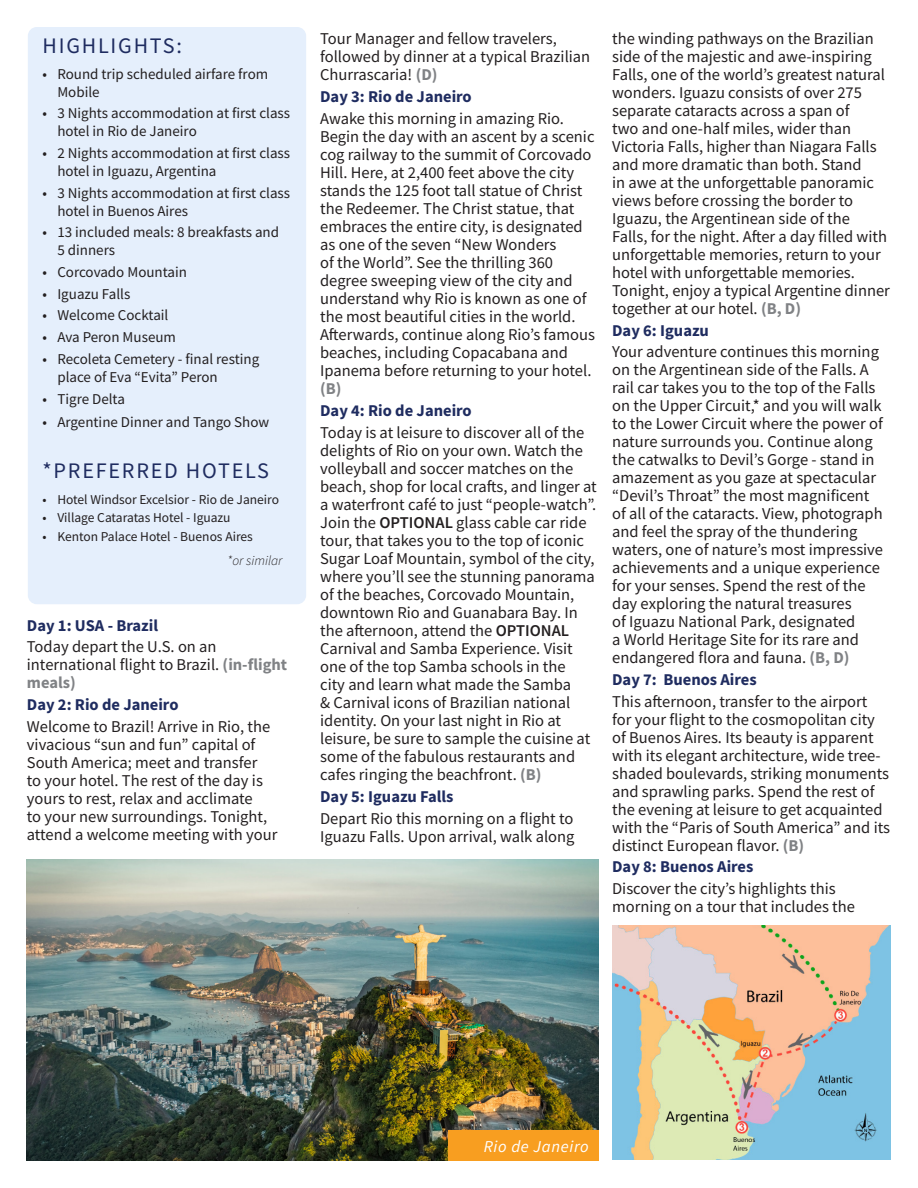
<style>
.page{position:relative;width:918px;height:1188px;background:#fff}
.page>*{position:absolute;margin:0;border:0;box-sizing:border-box;transform-origin:0 0}
.Section_Header{font:22.2px "Source Sans Pro";letter-spacing:.08em;color:#1f2c60}
.t1{font:italic 16.65px "Source Sans Pro";letter-spacing:.04em;color:#fff}
.Body{font:16.5px/18px "Source Sans Pro";color:#231f20}
.Paragraph_Header{font:700 16.5px "Source Sans Pro";color:#1f2c60}
.Body-2{font:700 16.5px "Source Sans Pro";color:#1f2c60}
.t2{font:15px/18px "Source Sans Pro";color:#231f20}
.t3{font:13.5px "Source Sans Pro";color:#231f20}
.List{font:italic 300 13.5px "Source Sans Pro";color:#231f20}
.s1{font-weight:700;color:#808285}
.s2{font-weight:600}
</style>
<div class="page">
<div style="left:28px;top:27px;width:278px;height:577px;background:#e5effc;border-radius:9px"></div>
<img style="left:27px;top:859px;width:571px;height:302px">
<div style="left:448px;top:1131px;width:150px;height:30px;background:#f89e20"></div>
<img style="left:612px;top:926px;width:278px;height:234px">
<p class="Section_Header" style="left:43px;top:32px;width:141px">HIGHLIGHTS:</p>
<p class="t2" style="left:57px;top:65px;width:212px;text-indent:-15px">• Round trip scheduled airfare from<br>Mobile</p>
<p class="t2" style="left:57px;top:104px;width:234px;text-indent:-15px">• 3 Nights accommodation at first class hotel in Rio de Janeiro</p>
<p class="t2" style="left:57px;top:144px;width:234px;text-indent:-15px">• 2 Nights accommodation at first class hotel in Iguazu, Argentina</p>
<p class="t2" style="left:57px;top:184px;width:234px;text-indent:-15px">• 3 Nights accommodation at first class hotel in Buenos Aires</p>
<p class="t2" style="left:57px;top:223px;width:223px;text-indent:-15px">• 13 included meals: 8 breakfasts and<br>5 dinners</p>
<p class="t2" style="left:43px;top:263px;width:146px">• Corcovado Mountain</p>
<p class="t2" style="left:43px;top:285px;width:89px">• Iguazu Falls</p>
<p class="t2" style="left:43px;top:306px;width:127px">• Welcome Cocktail</p>
<p class="t2" style="left:43px;top:328px;width:135px">• Ava Peron Museum</p>
<p class="t2" style="left:57px;top:350px;width:203px;text-indent:-15px">• Recoleta Cemetery - final resting place of Eva “Evita” Peron</p>
<p class="t2" style="left:43px;top:390px;width:84px">• Tigre Delta</p>
<p class="t2" style="left:43px;top:413px;width:228px">• Argentine Dinner and Tango Show</p>
<p class="Section_Header" style="left:43px;top:456px;width:228px">*PREFERRED HOTELS</p>
<p class="t3" style="left:43px;top:491px;width:238px">• Hotel Windsor Excelsior - Rio de Janeiro</p>
<p class="t3" style="left:43px;top:509px;width:190px">• Village Cataratas Hotel - Iguazu</p>
<p class="t3" style="left:43px;top:528px;width:212px">• Kenton Palace Hotel - Buenos Aires</p>
<p class="List" style="left:227px;top:552px;width:57px">*or similar</p>
<p class="Paragraph_Header" style="left:27px;top:614px;width:133px">Day 1: USA - Brazil</p>
<p class="Body" style="left:27px;top:638px;width:262px">Today depart the U.S. on an international flight to Brazil. <span class="s1">(in-flight meals)</span></p>
<p class="Paragraph_Header" style="left:27px;top:693px;width:153px">Day 2: Rio de Janeiro</p>
<p class="Body" style="left:27px;top:717px;width:252px">Welcome to Brazil! Arrive in Rio, the vivacious “sun and fun” capital of South America; meet and transfer<br>to your hotel. The rest of the day is yours to rest, relax and acclimate<br>to your new surroundings. Tonight, attend a welcome meeting with your</p>
<p class="Body" style="left:320px;top:29px;width:272px">Tour Manager and fellow travelers, followed by dinner at a typical Brazilian<br>Churrascaria! <span class="s1">(D)</span></p>
<p class="Paragraph_Header" style="left:320px;top:86px;width:153px">Day 3: Rio de Janeiro</p>
<p class="Body" style="left:320px;top:110px;width:276px">Awake this morning in amazing Rio.<br>Begin the day with an ascent by a scenic cog railway to the summit of Corcovado Hill. Here, at 2,400 feet above the city stands the 125 foot tall statue of Christ the Redeemer. The Christ statue, that embraces the entire city, is designated as one of the seven “New Wonders<br>of the World”. See the thrilling 360 degree sweeping view of the city and understand why Rio is known as one of the most beautiful cities in the world.<br>Afterwards, continue along Rio’s famous beaches, including Copacabana and Ipanema before returning to your hotel. <span class="s1">(B)</span></p>
<p class="Body-2" style="left:320px;top:399px;width:153px">Day 4: Rio de Janeiro</p>
<p class="Body" style="left:320px;top:423px;width:278px">Today is at leisure to discover all of the delights of Rio on your own. Watch the volleyball and soccer matches on the beach, shop for local crafts, and linger at a waterfront café to just “people-watch”.<br>Join the <span class="s2">OPTIONAL</span> glass cable car ride tour, that takes you to the top of iconic Sugar Loaf Mountain, symbol of the city, where you’ll see the stunning panorama of the beaches, Corcovado Mountain, downtown Rio and Guanabara Bay. In the afternoon, attend the <span class="s2">OPTIONAL </span>Carnival and Samba Experience. Visit one of the top Samba schools in the<br>city and learn what made the Samba<br>&amp; Carnival icons of Brazilian national identity. On your last night in Rio at leisure, be sure to sample the cuisine at some of the fabulous restaurants and cafes ringing the beachfront. <span class="s1">(B)</span></p>
<p class="Paragraph_Header" style="left:320px;top:785px;width:135px">Day 5: Iguazu Falls</p>
<p class="Body" style="left:320px;top:809px;width:256px">Depart Rio this morning on a flight to<br>Iguazu Falls. Upon arrival, walk along</p>
<p class="Body" style="left:612px;top:29px;width:279px">the winding pathways on the Brazilian side of the majestic and awe-inspiring Falls, one of the world’s greatest natural wonders. Iguazu consists of over 275 separate cataracts across a span of<br>two and one-half miles, wider than Victoria Falls, higher than Niagara Falls and more dramatic than both. Stand<br>in awe at the unforgettable panoramic views before crossing the border to Iguazu, the Argentinean side of the<br>Falls, for the night. After a day filled with unforgettable memories, return to your hotel with unforgettable memories.<br>Tonight, enjoy a typical Argentine dinner together at our hotel. <span class="s1">(B, D)</span></p>
<p class="Paragraph_Header" style="left:612px;top:319px;width:98px">Day 6: Iguazu</p>
<p class="Body" style="left:612px;top:343px;width:272px">Your adventure continues this morning on the Argentinean side of the Falls. A rail car takes you to the top of the Falls on the Upper Circuit,* and you will walk to the Lower Circuit where the power of nature surrounds you. Continue along the catwalks to Devil’s Gorge - stand in amazement as you gaze at spectacular “Devil’s Throat” the most magnificent of all of the cataracts. View, photograph and feel the spray of the thundering waters, one of nature’s most impressive achievements and a unique experience for your senses. Spend the rest of the day exploring the natural treasures<br>of Iguazu National Park, designated<br>a World Heritage Site for its rare and endangered flora and fauna. <span class="s1">(B, D)</span></p>
<p class="Paragraph_Header" style="left:612px;top:668px;width:146px">Day 7: Buenos Aires</p>
<p class="Body" style="left:612px;top:692px;width:279px">This afternoon, transfer to the airport for your flight to the cosmopolitan city of Buenos Aires. Its beauty is apparent with its elegant architecture, wide tree&shy;shaded boulevards, striking monuments and sprawling parks. Spend the rest of the evening at leisure to get acquainted with the “Paris of South America” and its distinct European flavor. <span class="s1">(B)</span></p>
<p class="Paragraph_Header" style="left:612px;top:856px;width:143px">Day 8: Buenos Aires</p>
<p class="Body" style="left:612px;top:879px;width:244px">Discover the city’s highlights this morning on a tour that includes the</p>
<p class="t1" style="left:484px;top:1136px;width:107px">Rio de Janeiro</p>
</div>
